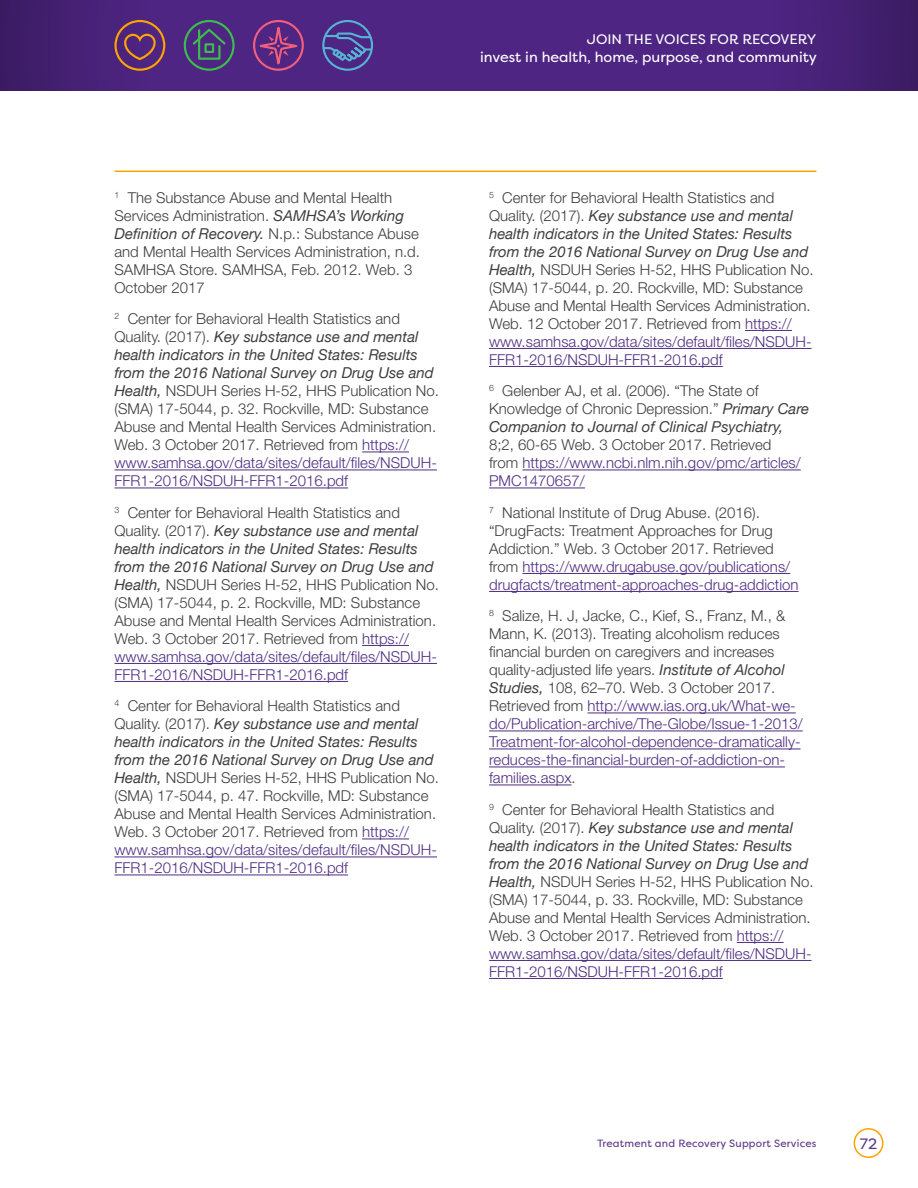
<style>
.page{position:relative;width:918px;height:1188px;background:#fff}
.page>*{position:absolute;margin:0;border:0;box-sizing:border-box;transform-origin:0 0}
.t1{font:300 15px/18px "Helvetica Neue LT Std";color:#3e3e3f}
.t2{font:15px "Filson Pro";color:#5b368a}
.t3{font:14.4px "Filson Pro";color:#fff}
.t4{font:13.8px "Filson Pro";color:#fff}
.t5{font:10.5px "Filson Pro";letter-spacing:.02em;color:#5b368a}
.s1{font-family:"Helvetica Neue";font-weight:400;font-style:italic}
.s2{color:#4f2d82}
</style>
<div class="page">
<div style="left:854px;top:1128px;width:30px;height:30px;border:2px solid #ffa300;border-radius:50%"></div>
<svg style="left:0;top:0;width:918px;height:91px;background:#4b247c"></svg>
<div style="left:184px;top:20px;width:51px;height:51px;border:2px solid #3bbf4c;border-radius:50%"></div>
<svg style="left:191px;top:27px;width:37px;height:34px"></svg>
<svg style="left:123px;top:33px;width:34px;height:28px"></svg>
<div style="left:114px;top:20px;width:51px;height:51px;border:2px solid #ffa300;border-radius:50%"></div>
<svg style="left:249px;top:16px;width:59px;height:58px;background:#6b2f80"></svg>
<div style="left:322px;top:20px;width:51px;height:51px;border:2px solid #55b3d3;border-radius:50%"></div>
<svg style="left:322px;top:31px;width:52px;height:33px;background:#50519b"></svg>
<hr style="left:362px;top:452px;width:47px;height:1px;background:#4f2d82">
<hr style="left:114px;top:470px;width:323px;height:1px;background:#4f2d82">
<hr style="left:114px;top:488px;width:234px;height:1px;background:#4f2d82">
<hr style="left:362px;top:645px;width:47px;height:1px;background:#4f2d82">
<hr style="left:114px;top:663px;width:323px;height:1px;background:#4f2d82">
<hr style="left:114px;top:681px;width:234px;height:1px;background:#4f2d82">
<hr style="left:362px;top:839px;width:47px;height:1px;background:#4f2d82">
<hr style="left:114px;top:857px;width:323px;height:1px;background:#4f2d82">
<hr style="left:114px;top:875px;width:234px;height:1px;background:#4f2d82">
<hr style="left:745px;top:330px;width:47px;height:1px;background:#4f2d82">
<hr style="left:489px;top:348px;width:323px;height:1px;background:#4f2d82">
<hr style="left:489px;top:366px;width:234px;height:1px;background:#4f2d82">
<hr style="left:522px;top:470px;width:279px;height:1px;background:#4f2d82">
<hr style="left:489px;top:488px;width:96px;height:1px;background:#4f2d82">
<hr style="left:522px;top:573px;width:268px;height:1px;background:#4f2d82">
<hr style="left:489px;top:591px;width:310px;height:1px;background:#4f2d82">
<hr style="left:587px;top:713px;width:209px;height:1px;background:#4f2d82">
<hr style="left:489px;top:731px;width:314px;height:1px;background:#4f2d82">
<hr style="left:489px;top:749px;width:312px;height:1px;background:#4f2d82">
<hr style="left:489px;top:767px;width:296px;height:1px;background:#4f2d82">
<hr style="left:489px;top:785px;width:83px;height:1px;background:#4f2d82">
<hr style="left:737px;top:942px;width:47px;height:1px;background:#4f2d82">
<hr style="left:489px;top:960px;width:323px;height:1px;background:#4f2d82">
<hr style="left:489px;top:978px;width:234px;height:1px;background:#4f2d82">
<hr style="left:114px;top:171px;width:702px;height:1px;background:#ffa300">
<p class="t4" style="left:587px;top:30px;width:231px">JOIN THE VOICES FOR RECOVERY</p>
<p class="t3" style="left:480px;top:47px;width:338px">invest in health, home, purpose, and community</p>
<p class="t1" style="left:114px;top:188px;width:307px"><sup>1</sup> The Substance Abuse and Mental Health Services Administration. <span class="s1">SAMHSA’s Working Definition of Recovery.</span> N.p.: Substance Abuse and Mental Health Services Administration, n.d.<br>SAMHSA Store. SAMHSA, Feb. 2012. Web. 3<br>October 2017</p>
<p class="t1" style="left:114px;top:310px;width:326px"><sup>2</sup> Center for Behavioral Health Statistics and Quality. (2017). <span class="s1">Key substance use and mental health indicators in the United States: Results from the 2016 National Survey on Drug Use and Health,</span> NSDUH Series H-52, HHS Publication No. (SMA) 17-5044, p. 32. Rockville, MD: Substance Abuse and Mental Health Services Administration.<br>Web. 3 October 2017. Retrieved from <span class="s2">https:// www.samhsa.gov/data/sites/default/files/NSDUH-FFR1-2016/NSDUH-FFR1-2016.pdf</span></p>
<p class="t1" style="left:114px;top:503px;width:326px"><sup>3</sup> Center for Behavioral Health Statistics and Quality. (2017). <span class="s1">Key substance use and mental health indicators in the United States: Results from the 2016 National Survey on Drug Use and Health,</span> NSDUH Series H-52, HHS Publication No. (SMA) 17-5044, p. 2. Rockville, MD: Substance Abuse and Mental Health Services Administration.<br>Web. 3 October 2017. Retrieved from <span class="s2">https:// www.samhsa.gov/data/sites/default/files/NSDUH-FFR1-2016/NSDUH-FFR1-2016.pdf</span></p>
<p class="t1" style="left:114px;top:697px;width:326px"><sup>4</sup> Center for Behavioral Health Statistics and Quality. (2017). <span class="s1">Key substance use and mental health indicators in the United States: Results from the 2016 National Survey on Drug Use and Health,</span> NSDUH Series H-52, HHS Publication No. (SMA) 17-5044, p. 47. Rockville, MD: Substance Abuse and Mental Health Services Administration.<br>Web. 3 October 2017. Retrieved from <span class="s2">https:// www.samhsa.gov/data/sites/default/files/NSDUH-FFR1-2016/NSDUH-FFR1-2016.pdf</span></p>
<p class="t1" style="left:489px;top:188px;width:326px"><sup>5</sup> Center for Behavioral Health Statistics and Quality. (2017). <span class="s1">Key substance use and mental health indicators in the United States: Results from the 2016 National Survey on Drug Use and Health,</span> NSDUH Series H-52, HHS Publication No. (SMA) 17-5044, p. 20. Rockville, MD: Substance Abuse and Mental Health Services Administration.<br>Web. 12 October 2017. Retrieved from <span class="s2">https:// www.samhsa.gov/data/sites/default/files/NSDUH-FFR1-2016/NSDUH-FFR1-2016.pdf</span></p>
<p class="t1" style="left:489px;top:382px;width:322px"><sup>6</sup> Gelenber AJ, et al. (2006). “The State of Knowledge of Chronic Depression.” <span class="s1">Primary Care Companion to Journal of Clinical Psychiatry, </span>8;2, 60-65 Web. 3 October 2017. Retrieved<br>from <span class="s2">https://www.ncbi.nlm.nih.gov/pmc/articles/ PMC1470657/</span></p>
<p class="t1" style="left:489px;top:503px;width:311px"><sup>7</sup> National Institute of Drug Abuse. (2016). “DrugFacts: Treatment Approaches for Drug Addiction.” Web. 3 October 2017. Retrieved from <span class="s2">https://www.drugabuse.gov/publications/ drugfacts/treatment-approaches-drug-addiction</span></p>
<p class="t1" style="left:489px;top:607px;width:315px"><sup>8</sup> Salize, H. J, Jacke, C., Kief, S., Franz, M., &amp; Mann, K. (2013). Treating alcoholism reduces financial burden on caregivers and increases quality-adjusted life years. <span class="s1">Institute of Alcohol Studies,</span> 108, 62–70. Web. 3 October 2017.<br>Retrieved from <span class="s2">http://www.ias.org.uk/What-we&shy;do/Publication-archive/The-Globe/Issue-1-2013/ Treatment-for-alcohol-dependence-dramatically&shy;reduces-the-financial-burden-of-addiction-on&shy;families.aspx</span>.</p>
<p class="t1" style="left:489px;top:800px;width:326px"><sup>9</sup> Center for Behavioral Health Statistics and Quality. (2017). <span class="s1">Key substance use and mental health indicators in the United States: Results from the 2016 National Survey on Drug Use and Health,</span> NSDUH Series H-52, HHS Publication No. (SMA) 17-5044, p. 33. Rockville, MD: Substance Abuse and Mental Health Services Administration.<br>Web. 3 October 2017. Retrieved from <span class="s2">https:// www.samhsa.gov/data/sites/default/files/NSDUH-FFR1-2016/NSDUH-FFR1-2016.pdf</span></p>
<p class="t5" style="left:597px;top:1136px;width:221px">Treatment and Recovery Support Services</p>
<p class="t2" style="left:860px;top:1133px;width:19px">72</p>
</div>
